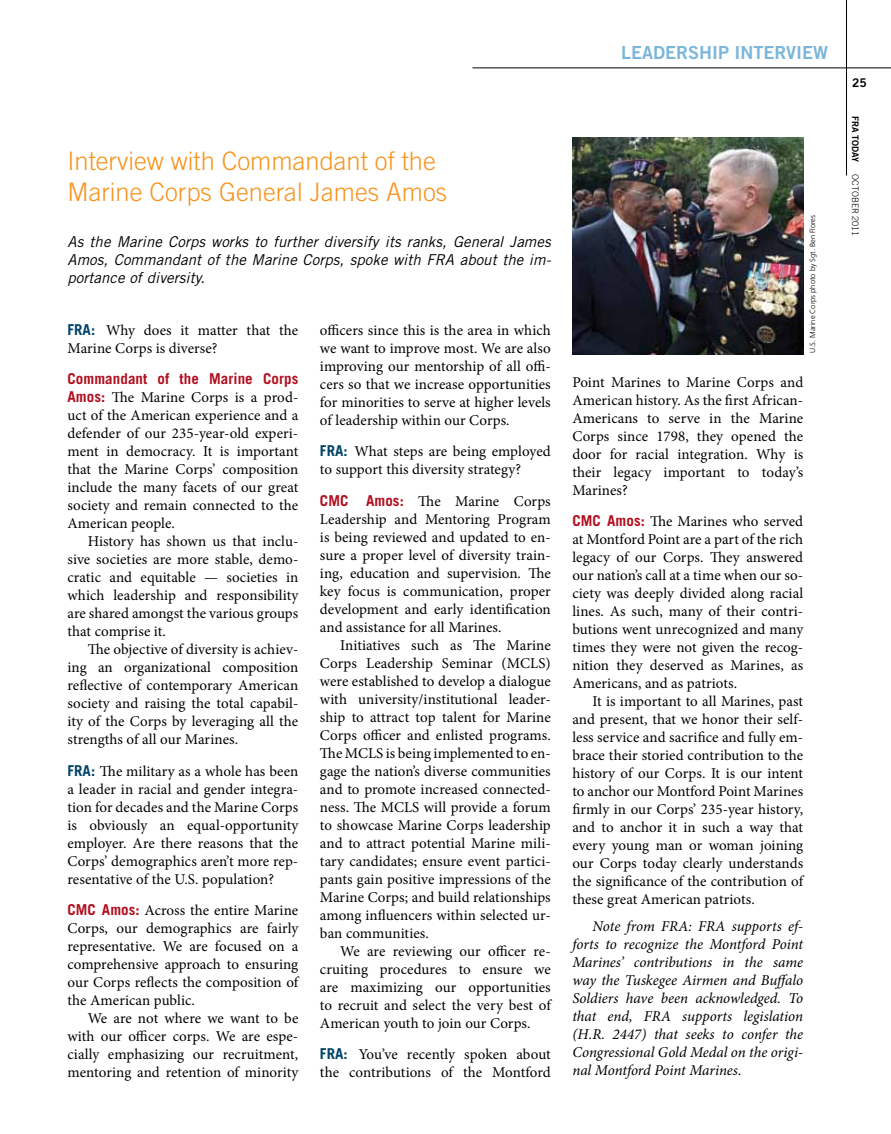
<style>
.page{position:relative;width:891px;height:1134px;background:#fff}
.page>*{position:absolute;margin:0;border:0;box-sizing:border-box;transform-origin:0 0}
.t1{font:300 25.5px/30.6px "Trade Gothic";color:#f7941e}
.t2{font:18px "Trade Gothic Bold Two";color:#7bb6da}
.t3{font:15px/18px "Minion Pro";letter-spacing:.005em;color:#000;text-align:justify}
.t4{font:italic 15px/18px "Minion Pro";letter-spacing:-.005em;color:#000;text-align:justify}
.t5{font:italic 15px/18px "Trade Gothic";letter-spacing:.005em;color:#000;text-align:justify}
.t6{font:700 15px "Trade Gothic";letter-spacing:.005em;color:#b10f1f}
.t7{font:12px "Trade Gothic Bold Two";color:#000}
.t8{font:300 9px "Trade Gothic";color:#000}
.t9{font:9px "Trade Gothic Bold Two";color:#000}
.t10{font:300 7.5px "Frutiger";color:#000}
.s1{font-family:"Trade Gothic";font-weight:700;color:#00446a}
.s2{font-family:"Trade Gothic";font-weight:700;color:#b10f1f}
</style>
<div class="page">
<hr style="left:846px;top:0;width:1px;height:176px;background:#000">
<hr style="left:472px;top:68px;width:419px;height:1px;background:#000">
<img style="left:572px;top:137px;width:231px;height:217px">
<p class="t2" style="left:621px;top:41px;width:209px">LEADERSH IP I NTERVIEW</p>
<h1 class="t1" style="left:68px;top:145px;width:381px">Interview with Commandant of the<br>Marine Corps General James Amos</h1>
<p class="t5" style="left:68px;top:233px;width:485px">As the Marine Corps works to further diversify its ranks, General James Amos, Commandant of the Marine Corps, spoke with FRA about the im&shy;portance of diversity.</p>
<p class="t3" style="left:68px;top:321px;width:232px"><span class="s1">FRA :</span> Why does it matter that the<br>Marine Corps is diverse?</p>
<p class="t6" style="left:68px;top:370px;width:232px">Commandant of the Marine Corps</p>
<p class="t3" style="left:68px;top:389px;width:232px"><span class="s2">Amos:</span> The Marine Corps is a prod&shy;uct of the American experience and a defender of our 235-year-old experi&shy;ment in democracy. It is important that the Marine Corps’ composition include the many facets of our great society and remain connected to the American people.</p>
<p class="t3" style="left:68px;top:533px;width:232px;text-indent:20px">History has shown us that inclu&shy;sive societies are more stable, demo&shy;cratic and equitable — societies in which leadership and responsibility are shared amongst the various groups that comprise it.</p>
<p class="t3" style="left:68px;top:641px;width:232px;text-indent:20px">The objective of diversity is achiev&shy;ing an organizational composition reflective of contemporary American society and raising the total capabil&shy;ity of the Corps by leveraging all the strengths of all our Marines.</p>
<p class="t3" style="left:68px;top:762px;width:232px"><span class="s1">FRA:</span> The military as a whole has been a leader in racial and gender integra&shy;tion for decades and the Marine Corps is obviously an equal-opportunity employer. Are there reasons that the Corps’ demographics aren’t more rep&shy;resentative of the U.S. population?</p>
<p class="t3" style="left:68px;top:902px;width:232px"><span class="s2">CMC Amos:</span> Across the entire Marine Corps, our demographics are fairly representative. We are focused on a comprehensive approach to ensuring our Corps reflects the composition of the American public.</p>
<p class="t3" style="left:68px;top:1010px;width:232px;text-indent:20px">We are not where we want to be with our officer corps. We are espe&shy;cially emphasizing our recruitment, mentoring and retention of minority</p>
<p class="t3" style="left:320px;top:321px;width:232px">officers since this is the area in which we want to improve most. We are also improving our mentorship of all offi&shy;cers so that we increase opportunities for minorities to serve at higher levels of leadership within our Corps.</p>
<p class="t3" style="left:320px;top:443px;width:232px"><span class="s1">FRA :</span> What steps are being employed to support this diversity strategy?</p>
<p class="t6" style="left:320px;top:491px;width:28px">CMC</p>
<p class="t3" style="left:320px;top:492px;width:232px;text-indent:46px"><span class="s2">Amos:</span> The Marine Corps Leadership and Mentoring Program is being reviewed and updated to en&shy;sure a proper level of diversity train&shy;ing, education and supervision. The key focus is communication, proper development and early identification and assistance for all Marines.</p>
<p class="t3" style="left:320px;top:636px;width:232px;text-indent:20px">Initiatives such as The Marine Corps Leadership Seminar (MCLS) were established to develop a dialogue with university/institutional leader&shy;ship to attract top talent for Marine Corps officer and enlisted programs.<br>The MCLS is being implemented to en&shy;gage the nation’s diverse communities and to promote increased connected&shy;ness. The MCLS will provide a forum to showcase Marine Corps leadership and to attract potential Marine mili&shy;tary candidates; ensure event partici&shy;pants gain positive impressions of the Marine Corps; and build relationships among influencers within selected ur&shy;ban communities.</p>
<p class="t3" style="left:320px;top:942px;width:232px;text-indent:20px">We are reviewing our officer re&shy;cruiting procedures to ensure we are maximizing our opportunities to recruit and select the very best of American youth to join our Corps.</p>
<p class="t3" style="left:320px;top:1046px;width:232px"><span class="s1">FRA :</span> You’ve recently spoken about the contributions of the Montford</p>
<p class="t10" style="left:808px;top:353px;width:140px;rotate:-90deg">U.S. Marine Corps photo by Sgt. Ben Flores</p>
<p class="t3" style="left:572px;top:373px;width:232px">Point Marines to Marine Corps and American history. As the first African-Americans to serve in the Marine Corps since 1798, they opened the door for racial integration. Why is their legacy important to today’s Marines?</p>
<p class="t3" style="left:572px;top:513px;width:232px"><span class="s2">CMC Amos:</span> The Marines who served at Montford Point are a part of the rich legacy of our Corps. They answered our nation’s call at a time when our so&shy;ciety was deeply divided along racial lines. As such, many of their contri&shy;butions went unrecognized and many times they were not given the recog&shy;nition they deserved as Marines, as Americans, and as patriots.</p>
<p class="t3" style="left:572px;top:693px;width:232px;text-indent:20px">It is important to all Marines, past and present, that we honor their self&shy;less service and sacrifice and fully em&shy;brace their storied contribution to the history of our Corps. It is our intent to anchor our Montford Point Marines firmly in our Corps’ 235-year history, and to anchor it in such a way that every young man or woman joining our Corps today clearly understands the significance of the contribution of these great American patriots.</p>
<p class="t4" style="left:572px;top:917px;width:232px;text-indent:20px">Note from FRA: FRA supports ef&shy;forts to recognize the Montford Point Marines’ contributions in the same way the Tuskegee Airmen and Buffalo Soldiers have been acknowledged. To that end, FRA supports legislation (H.R. 2447) that seeks to confer the Congressional Gold Medal on the origi&shy;nal Montford Point Marines.</p>
<p class="t7" style="left:852px;top:76px;width:16px">25</p>
<p class="t9" style="left:861px;top:116px;width:48px;rotate:90deg">FRA TODAY</p>
<p class="t8" style="left:861px;top:174px;width:64px;rotate:90deg">October 2011</p>
</div>
